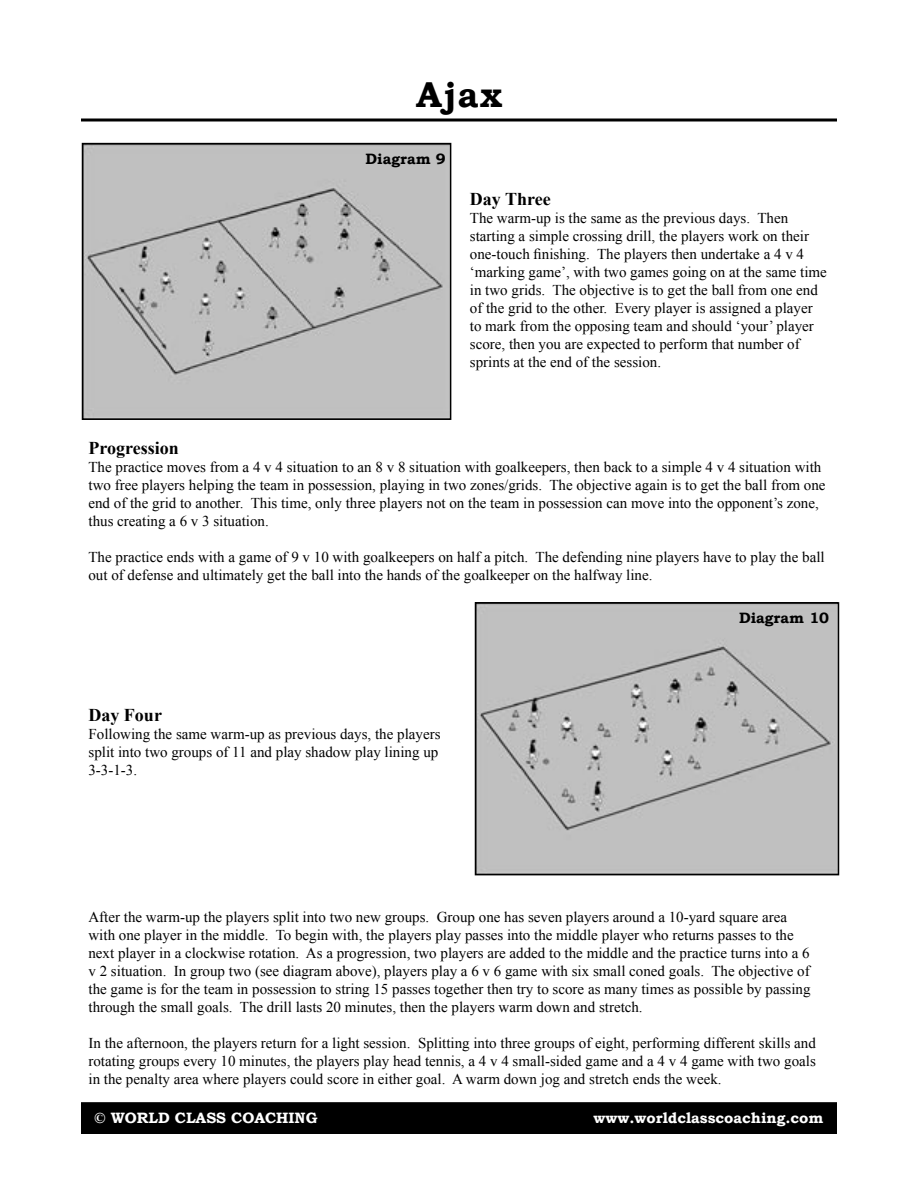
<style>
.page{position:relative;width:918px;height:1188px;background:#fff}
.page>*{position:absolute;margin:0;border:0;box-sizing:border-box;transform-origin:0 0}
.t1{font:700 36px "Bookman Old Style";color:#000}
.newsletter_headings{font:700 18px "Times New Roman";color:#000}
.newsletter_text{font:15px/18px "Times New Roman";color:#000}
.t2{font:700 15px "Bookman Old Style";color:#fff}
.diagram{font:700 15px "Bookman Old Style";color:#000}
</style>
<div class="page">
<svg style="left:81px;top:118px;width:756px;height:4px;background:#3f3f3f"></svg>
<div style="left:82px;top:1103px;width:754px;height:30px;background:#000"></div>
<div style="left:81px;top:1102px;width:756px;height:32px;border:2px solid #000"></div>
<img style="left:85px;top:146px;width:363px;height:271px">
<div style="left:82px;top:143px;width:369px;height:277px;border:2px solid #000"></div>
<img style="left:478px;top:605px;width:358px;height:267px">
<div style="left:475px;top:602px;width:364px;height:273px;border:2px solid #000"></div>
<p class="t1" style="left:416px;top:68px;width:88px">Ajax</p>
<p class="diagram" style="left:366px;top:148px;width:82px">Diagram 9</p>
<p class="newsletter_headings" style="left:470px;top:187px;width:82px">Day Three</p>
<p class="newsletter_text" style="left:470px;top:209px;width:359px">The warm-up is the same as the previous days. Then starting a simple crossing drill, the players work on their one-touch finishing. The players then undertake a 4 v 4 ‘marking game’, with two games going on at the same time in two grids. The objective is to get the ball from one end of the grid to the other. Every player is assigned a player to mark from the opposing team and should ‘your’ player score, then you are expected to perform that number of sprints at the end of the session.</p>
<p class="newsletter_headings" style="left:88px;top:435px;width:92px">Progression</p>
<p class="newsletter_text" style="left:88px;top:458px;width:739px">The practice moves from a 4 v 4 situation to an 8 v 8 situation with goalkeepers, then back to a simple 4 v 4 situation with two free players helping the team in possession, playing in two zones/grids. The objective again is to get the ball from one end of the grid to another. This time, only three players not on the team in possession can move into the opponent’s zone, thus creating a 6 v 3 situation.</p>
<p class="newsletter_text" style="left:88px;top:548px;width:738px">The practice ends with a game of 9 v 10 with goalkeepers on half a pitch. The defending nine players have to play the ball out of defense and ultimately get the ball into the hands of the goalkeeper on the halfway line.</p>
<p class="newsletter_headings" style="left:88px;top:703px;width:75px">Day Four</p>
<p class="newsletter_text" style="left:88px;top:725px;width:354px">Following the same warm-up as previous days, the players split into two groups of 11 and play shadow play lining up<br>3-3-1-3.</p>
<p class="diagram" style="left:739px;top:607px;width:92px">Diagram 10</p>
<p class="newsletter_text" style="left:88px;top:907px;width:724px">After the warm-up the players split into two new groups. Group one has seven players around a 10-yard square area with one player in the middle. To begin with, the players play passes into the middle player who returns passes to the next player in a clockwise rotation. As a progression, two players are added to the middle and the practice turns into a 6 v 2 situation. In group two (see diagram above), players play a 6 v 6 game with six small coned goals. The objective of the game is for the team in possession to string 15 passes together then try to score as many times as possible by passing through the small goals. The drill lasts 20 minutes, then the players warm down and stretch.</p>
<p class="newsletter_text" style="left:88px;top:1033px;width:729px;text-align:justify">In the afternoon, the players return for a light session. Splitting into three groups of eight, performing different skills and rotating groups every 10 minutes, the players play head tennis, a 4 v 4 small-sided game and a 4 v 4 game with two goals in the penalty area where players could score in either goal. A warm down jog and stretch ends the week.</p>
<p class="t2" style="left:94px;top:1107px;width:224px">© WORLD CLASS COACHING</p>
<p class="t2" style="left:593px;top:1107px;width:232px">www.worldclasscoaching.com</p>
</div>
